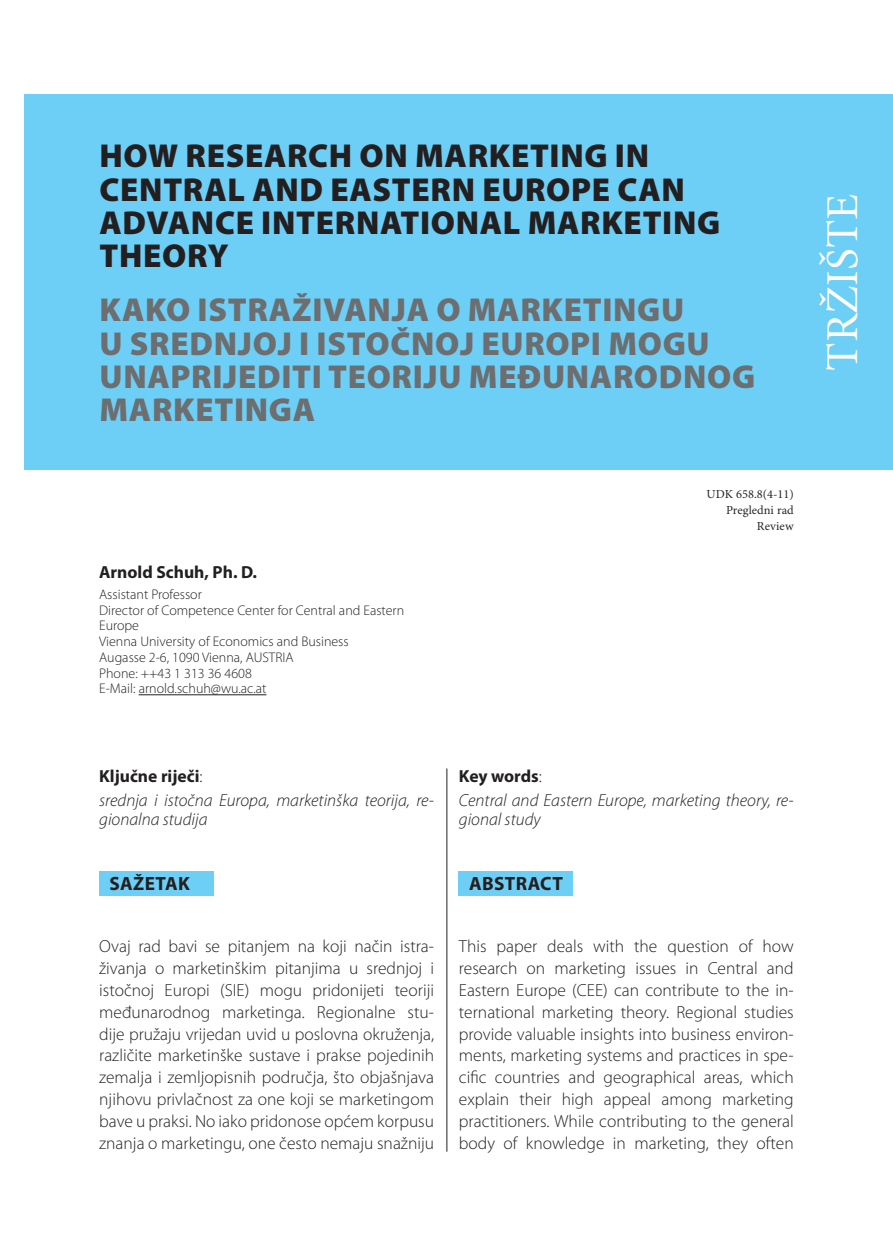
<style>
.page{position:relative;width:893px;height:1241px;background:#fff}
.page>*{position:absolute;margin:0;border:0;box-sizing:border-box;transform-origin:0 0}
.t1{font:45.5px "Minion Pro";color:#fff}
.t2{font:900 33.25px/33.2px "Myriad Pro";letter-spacing:.02em;color:#6d6e70}
.t3{font:900 33.25px/33.2px "Myriad Pro";letter-spacing:.02em;color:#231f20}
.t4{font:700 19.25px "Myriad Pro";letter-spacing:.02em;color:#231f20}
.t5{font:300 17.5px/21.9px "Myriad Pro";color:#231f20;text-align:justify}
.t6{font:italic 300 17.5px/24.2px "Myriad Pro";color:#231f20}
.t7{font:700 17.5px "Myriad Pro";color:#231f20}
.t8{font:300 14px/15.8px "Myriad Pro";color:#231f20}
.t9{font:12.25px/15.8px "Minion Pro";color:#231f20;text-align:right}
.s1{font-weight:700;font-style:normal}
.s2{font-style:normal}
</style>
<div class="page">
<div style="left:25px;top:94px;width:868px;height:375px;background:#6dcff6"></div>
<hr style="left:139px;top:694px;width:127px;height:1px;background:#231f20">
<div style="left:99px;top:870px;width:114px;height:25px;background:#6dcff6"></div>
<div style="left:459px;top:870px;width:114px;height:25px;background:#6dcff6"></div>
<hr style="left:446px;top:768px;width:1px;height:383px;background:#231f20">
<h2 class="t3" style="left:100px;top:143px;width:622px">HOW RESEARCH ON MARKETING IN<br>CENTRAL AND EASTERN EUROPE CAN<br>ADVANCE INTERNATIONAL MARKETING<br>THEORY</h2>
<h2 class="t2" style="left:100px;top:297px;width:657px">KAKO ISTRAŽIVANJA O MARKETINGU<br>U SREDNJOJ I ISTOČNOJ EUROPI MOGU<br>UNAPRIJEDITI TEORIJU MEĐUNARODNOG<br>MARKETINGA</h2>
<h1 class="t1" style="left:825px;top:371px;width:179px;rotate:-90deg">TRŽIŠTE</h1>
<p class="t7" style="left:99px;top:565px;width:159px">Arnold Schuh, Ph. D.</p>
<p class="t8" style="left:99px;top:587px;width:307px">Assistant Professor<br>Director of Competence Center for Central and Eastern<br>Europe<br>Vienna University of Economics and Business<br>Augasse 2-6, 1090 Vienna, AUSTRIA<br>Phone: ++43 1 313 36 4608<br>E-Mail: arnold.schuh@wu.ac.at</p>
<p class="t9" style="left:706px;top:487px;width:89px">UDK 658.8(4-11)<br>Pregledni rad<br>Review</p>
<p class="t6" style="left:99px;top:765px;width:336px"><span class="s1">Ključne riječi</span><span class="s2">:<br></span>srednja i istočna Europa, marketinška teorija, re-</p>
<p class="t6" style="left:99px;top:808px;width:110px">gionalna studija</p>
<p class="t4" style="left:109px;top:876px;width:82px">SAŽETAK</p>
<p class="t5" style="left:99px;top:936px;width:336px">Ovaj rad bavi se pitanjem na koji način istra&shy;živanja o marketinškim pitanjima u srednjoj i istočnoj Europi (SIE) mogu pridonijeti teoriji međunarodnog marketinga. Regionalne stu&shy;dije pružaju vrijedan uvid u poslovna okruženja, različite marketinške sustave i prakse pojedinih zemalja i zemljopisnih područja, što objašnjava njihovu privlačnost za one koji se marketingom bave u praksi. No iako pridonose općem korpusu znanja o marketingu, one često nemaju snažniju</p>
<p class="t6" style="left:459px;top:765px;width:336px"><span class="s1">Key words</span><span class="s2">:<br></span>Central and Eastern Europe, marketing theory, re-</p>
<p class="t6" style="left:459px;top:808px;width:83px">gional study</p>
<p class="t4" style="left:469px;top:876px;width:95px">ABSTRACT</p>
<p class="t5" style="left:459px;top:936px;width:336px">This paper deals with the question of how research on marketing issues in Central and Eastern Europe (CEE) can contribute to the in&shy;ternational marketing theory. Regional studies provide valuable insights into business environ&shy;ments, marketing systems and practices in spe&shy;cific countries and geographical areas, which explain their high appeal among marketing practitioners. While contributing to the general body of knowledge in marketing, they often</p>
</div>
